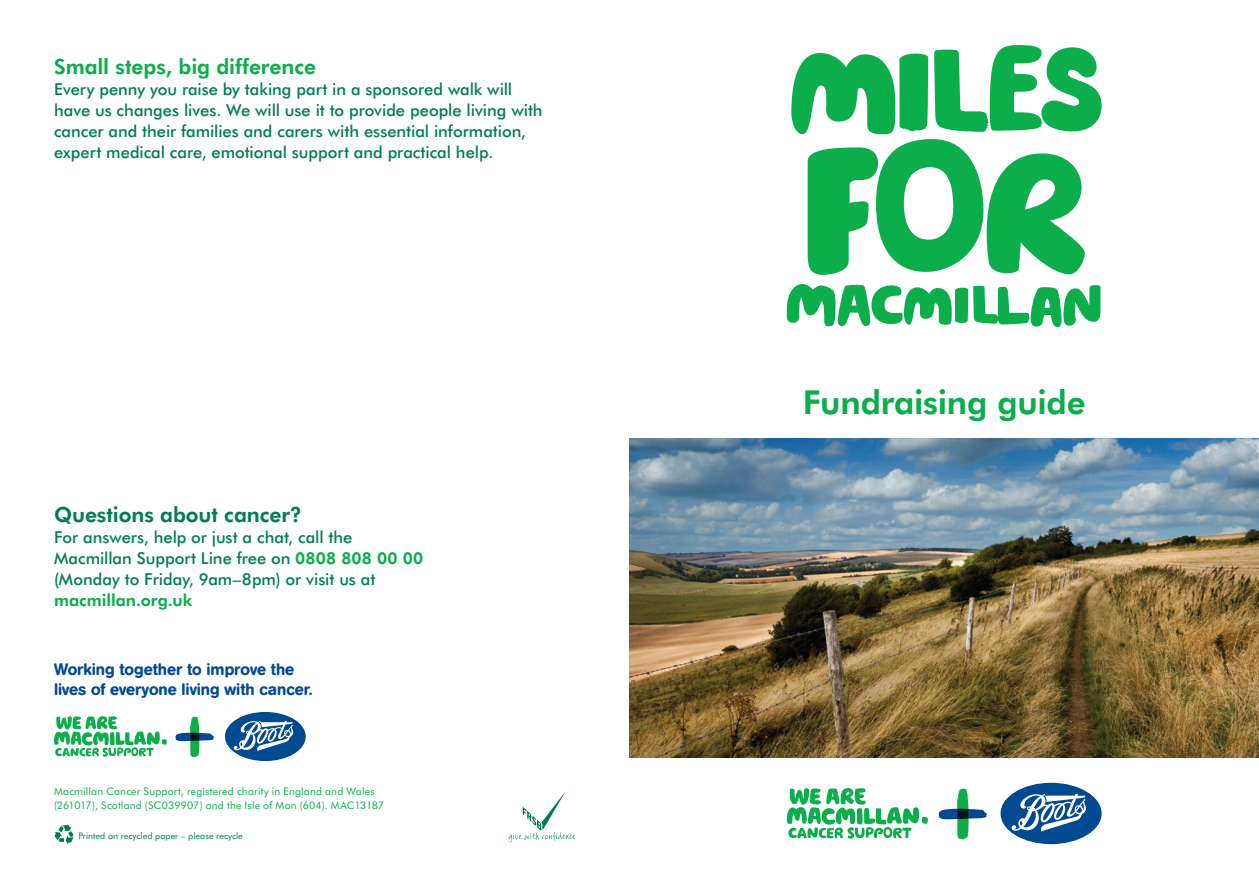
<style>
.page{position:relative;width:1259px;height:893px;background:#fff}
.page>*{position:absolute;margin:0;border:0;box-sizing:border-box;transform-origin:0 0}
.t1{font:800 33px "Futura BT";letter-spacing:-.01em;color:#0cae4c}
.t2{font:800 21px "Futura BT";letter-spacing:-.005em;color:#0cae4c}
.t3{font:800 21px "Futura BT";letter-spacing:-.005em;color:#007d57}
.t4{font:500 16.5px/21px "Futura BT";color:#007d57}
.t5{font:500 16.5px/19.5px "AG Book Rounded Pro";color:#014990}
.t6{font:800 16.5px "Futura BT";color:#0cae4c}
.t7{font:10.5px/13.5px "Futura BT";letter-spacing:.015em;color:#0cae4c}
.t8{font:9px "Futura BT";color:#007d57}
.s1{font-weight:800;color:#0cae4c}
</style>
<div class="page">
<img style="left:629px;top:438px;width:630px;height:320px">
<div style="left:1000px;top:783px;width:101px;height:61px;background:#014990;border-radius:50%"></div>
<svg style="left:1011px;top:794px;width:75px;height:38px"></svg>
<svg style="left:787px;top:788px;width:141px;height:51px"></svg>
<svg style="left:938px;top:788px;width:49px;height:52px"></svg>
<svg style="left:787px;top:284px;width:313px;height:43px"></svg>
<svg style="left:791px;top:45px;width:310px;height:230px"></svg>
<div style="left:225px;top:712px;width:81px;height:49px;background:#014990;border-radius:50%"></div>
<svg style="left:234px;top:721px;width:59px;height:30px"></svg>
<svg style="left:54px;top:716px;width:113px;height:41px"></svg>
<svg style="left:175px;top:716px;width:40px;height:41px"></svg>
<svg style="left:508px;top:791px;width:67px;height:51px"></svg>
<svg style="left:54px;top:825px;width:20px;height:20px"></svg>
<p class="t2" style="left:54px;top:53px;width:264px">Small steps, big difference</p>
<p class="t4" style="left:54px;top:78px;width:490px">Every penny you raise by taking part in a sponsored walk will have us changes lives. We will use it to provide people living with cancer and their families and carers with essential information, expert medical care, emotional support and practical help.</p>
<p class="t3" style="left:54px;top:502px;width:250px">Questions about cancer?</p>
<p class="t4" style="left:54px;top:527px;width:371px">For answers, help or just a chat, call the<br>Macmillan Support Line free on <span class="s1">0808 808 00 00 </span>(Monday to Friday, 9am–8pm) or visit us at</p>
<p class="t6" style="left:54px;top:590px;width:140px">macmillan.org.uk</p>
<p class="t5" style="left:54px;top:660px;width:260px">Working together to improve the lives of everyone living with cancer.</p>
<p class="t7" style="left:54px;top:785px;width:331px">Macmillan Cancer Support, registered charity in England and Wales (261017), Scotland (SC039907) and the Isle of Man (604). MAC13187</p>
<p class="t8" style="left:78px;top:830px;width:166px">Printed on recycled paper – please recycle</p>
<h1 class="t1" style="left:803px;top:382px;width:284px">Fundraising guide</h1>
</div>
